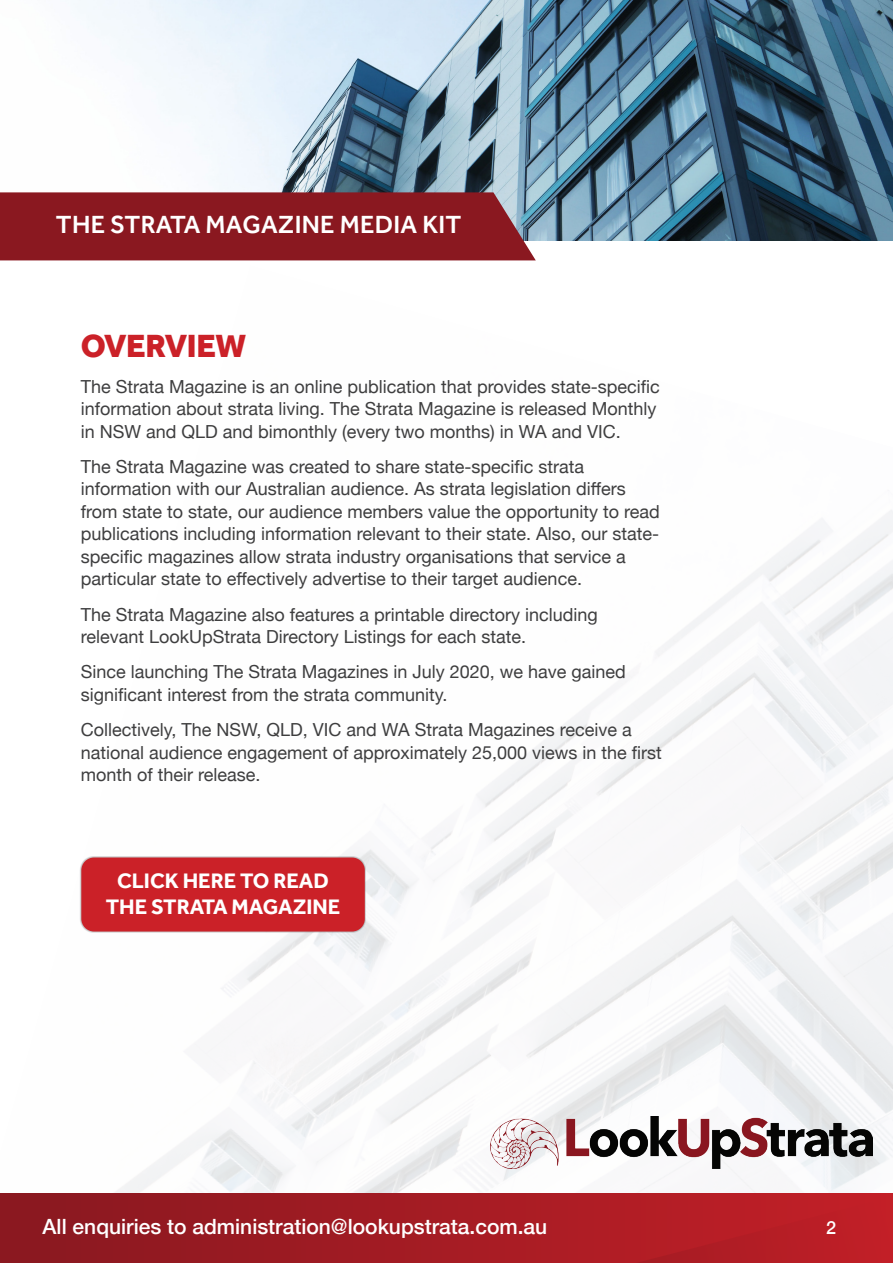
<style>
.page{position:relative;width:893px;height:1263px;background:#fff}
.page>*{position:absolute;margin:0;border:0;box-sizing:border-box;transform-origin:0 0}
.Lighter_body{font:800 33px "Effra";letter-spacing:-.01em;color:#cb2128}
.t1{font:500 25.5px "Effra";letter-spacing:.01em;color:#fff}
.Body_Text{font:700 21.6px/25.8px "Effra";color:#fff;text-align:center}
.t2{font:500 21px "Helvetica Neue";color:#fff}
.Lighter_body-2{font:18px/22.5px "Helvetica Neue";color:#3e3e3f}
.t3{font:500 18px "Helvetica Neue";color:#fff}
</style>
<div class="page">
<img style="left:0;top:510px;width:893px;height:684px">
<img style="left:73px;top:0;width:820px;height:241px">
<svg style="left:0;top:1194px;width:544px;height:69px;background:#9a1a22"></svg>
<svg style="left:544px;top:1163px;width:349px;height:100px"></svg>
<div style="left:0;top:192px;width:536px;height:68px;background:#8a1820"></div>
<div style="left:80px;top:856px;width:286px;height:77px;background:#3e3e3f;opacity:.33"></div>
<div style="left:81px;top:857px;width:284px;height:74px;background:#cb2128;border-radius:13px"></div>
<img style="left:491px;top:1117px;width:382px;height:51px">
<h2 class="t1" style="left:56px;top:210px;width:407px">THE STRATA MAGAZINE MEDIA KIT</h2>
<p class="Lighter_body" style="left:81px;top:327px;width:167px">OVERVIEW</p>
<p class="Lighter_body-2" style="left:81px;top:376px;width:581px">The Strata Magazine is an online publication that provides state-specific information about strata living. The Strata Magazine is released Monthly in NSW and QLD and bimonthly (every two months) in WA and VIC.</p>
<p class="Lighter_body-2" style="left:81px;top:456px;width:581px">The Strata Magazine was created to share state-specific strata information with our Australian audience. As strata legislation differs from state to state, our audience members value the opportunity to read publications including information relevant to their state. Also, our state&shy;specific magazines allow strata industry organisations that service a particular state to effectively advertise to their target audience.</p>
<p class="Lighter_body-2" style="left:81px;top:604px;width:519px">The Strata Magazine also features a printable directory including relevant LookUpStrata Directory Listings for each state.</p>
<p class="Lighter_body-2" style="left:81px;top:662px;width:547px">Since launching The Strata Magazines in July 2020, we have gained significant interest from the strata community.</p>
<p class="Lighter_body-2" style="left:81px;top:719px;width:583px">Collectively, The NSW, QLD, VIC and WA Strata Magazines receive a national audience engagement of approximately 25,000 views in the first month of their release.</p>
<p class="Body_Text" style="left:106px;top:868px;width:236px">CLICK HERE TO READ<br>THE STRATA MAGAZINE</p>
<p class="t2" style="left:43px;top:1210px;width:506px">All enquiries to administration@lookupstrata.com.au</p>
<p class="t3" style="left:826px;top:1213px;width:12px">2</p>
</div>
